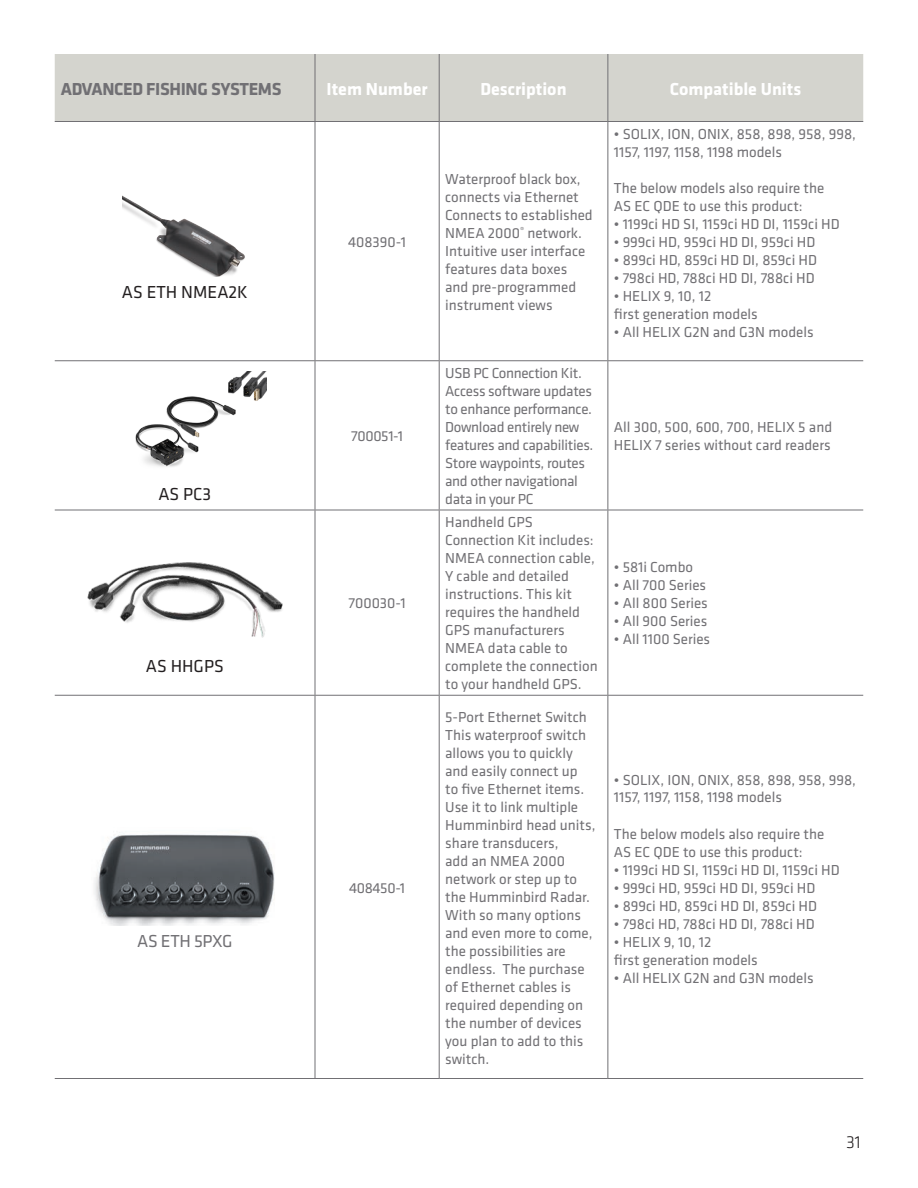
<style>
.page{position:relative;width:918px;height:1188px;background:#fff}
.page>*{position:absolute;margin:0;border:0;box-sizing:border-box;transform-origin:0 0}
.t1{font:700 18px "Klavika";color:#fff}
.t2{font:18px "Klavika";color:#231f20}
.t3{font:700 18px "Klavika";letter-spacing:-.02em;color:#717074}
.t4{font:18px "Klavika";letter-spacing:-.02em;color:#717074}
.t5{font:300 18px "Klavika";color:#231f20}
.t6{font:15px/18px "Klavika";color:#717074}
.t7{font:15px/18px "Klavika";letter-spacing:-.02em;color:#717074}
</style>
<div class="page">
<div style="left:55px;top:54px;width:808px;height:67px;background:#d4d4ce"></div>
<svg style="left:55px;top:122px;width:260px;height:573px"></svg>
<div style="left:55px;top:361px;width:260px;height:149px;background:#fff"></div>
<hr style="left:315px;top:54px;width:1px;height:67px;background:#717074">
<hr style="left:439px;top:54px;width:1px;height:67px;background:#717074">
<hr style="left:608px;top:54px;width:1px;height:67px;background:#717074">
<hr style="left:55px;top:121px;width:260px;height:1px;background:#717074">
<hr style="left:315px;top:122px;width:1px;height:238px;background:#717074">
<hr style="left:315px;top:121px;width:124px;height:1px;background:#717074">
<hr style="left:439px;top:121px;width:169px;height:1px;background:#717074">
<hr style="left:439px;top:122px;width:1px;height:238px;background:#717074">
<hr style="left:608px;top:122px;width:1px;height:238px;background:#717074">
<hr style="left:608px;top:121px;width:255px;height:1px;background:#717074">
<hr style="left:55px;top:360px;width:260px;height:1px;background:#717074">
<hr style="left:315px;top:361px;width:1px;height:149px;background:#717074">
<hr style="left:315px;top:360px;width:124px;height:1px;background:#717074">
<hr style="left:439px;top:360px;width:169px;height:1px;background:#717074">
<hr style="left:439px;top:361px;width:1px;height:149px;background:#717074">
<hr style="left:608px;top:361px;width:1px;height:149px;background:#717074">
<hr style="left:608px;top:360px;width:255px;height:1px;background:#717074">
<hr style="left:55px;top:510px;width:260px;height:1px;background:#717074">
<hr style="left:315px;top:510px;width:1px;height:185px;background:#717074">
<hr style="left:315px;top:510px;width:124px;height:1px;background:#717074">
<hr style="left:439px;top:510px;width:169px;height:1px;background:#717074">
<hr style="left:439px;top:510px;width:1px;height:185px;background:#717074">
<hr style="left:608px;top:510px;width:1px;height:185px;background:#717074">
<hr style="left:608px;top:510px;width:255px;height:1px;background:#717074">
<hr style="left:55px;top:695px;width:260px;height:1px;background:#717074">
<hr style="left:315px;top:696px;width:1px;height:382px;background:#717074">
<hr style="left:315px;top:695px;width:124px;height:1px;background:#717074">
<hr style="left:439px;top:695px;width:169px;height:1px;background:#717074">
<hr style="left:439px;top:696px;width:1px;height:382px;background:#717074">
<hr style="left:608px;top:696px;width:1px;height:382px;background:#717074">
<hr style="left:608px;top:695px;width:255px;height:1px;background:#717074">
<hr style="left:55px;top:1078px;width:260px;height:1px;background:#717074">
<hr style="left:315px;top:1078px;width:124px;height:1px;background:#717074">
<hr style="left:439px;top:1078px;width:169px;height:1px;background:#717074">
<hr style="left:608px;top:1078px;width:255px;height:1px;background:#717074">
<img style="left:123px;top:184px;width:124px;height:92px">
<img style="left:135px;top:371px;width:132px;height:96px">
<img style="left:80px;top:533px;width:210px;height:117px">
<img style="left:94px;top:834px;width:181px;height:92px">
<p class="t3" style="left:61px;top:76px;width:222px">ADVANCED FISHING SYSTEMS</p>
<p class="t1" style="left:327px;top:76px;width:103px">Item Number</p>
<p class="t1" style="left:480px;top:76px;width:88px">Description</p>
<p class="t1" style="left:670px;top:76px;width:133px">Compatible Units</p>
<p class="t2" style="left:122px;top:280px;width:127px">AS ETH NMEA2K</p>
<p class="t2" style="left:158px;top:482px;width:54px">AS PC3</p>
<p class="t2" style="left:146px;top:654px;width:79px">AS HHGPS</p>
<p class="t4" style="left:137px;top:929px;width:97px">AS ETH 5PXG</p>
<p class="t6" style="left:348px;top:232px;width:59px">408390-1</p>
<p class="t6" style="left:351px;top:427px;width:53px">700051-1</p>
<p class="t6" style="left:349px;top:594px;width:58px">700030-1</p>
<p class="t6" style="left:349px;top:878px;width:58px">408450-1</p>
<p class="t6" style="left:445px;top:169px;width:137px">Waterproof black box, connects via Ethernet</p>
<p class="t6" style="left:445px;top:205px;width:149px">Connects to established<br>NMEA 2000<sup>®</sup> network.<br>Intuitive user interface features data boxes and pre-programmed instrument views</p>
<p class="t7" style="left:445px;top:364px;width:150px">USB PC Connection Kit.<br>Access software updates to enhance performance.<br>Download entirely new features and capabilities.<br>Store waypoints, routes and other navigational data in your PC</p>
<p class="t6" style="left:445px;top:513px;width:154px">Handheld GPS<br>Connection Kit includes:<br>NMEA connection cable,<br>Y cable and detailed instructions. This kit requires the handheld<br>GPS manufacturers<br>NMEA data cable to complete the connection to your handheld GPS.</p>
<p class="t6" style="left:445px;top:707px;width:143px">5-Port Ethernet Switch</p>
<p class="t6" style="left:445px;top:725px;width:152px">This waterproof switch allows you to quickly and easily connect up<br>to five Ethernet items.<br>Use it to link multiple<br>Humminbird head units, share transducers,<br>add an NMEA 2000 network or step up to the Humminbird Radar.<br>With so many options and even more to come, the possibilities are endless. The purchase of Ethernet cables is required depending on the number of devices you plan to add to this switch.</p>
<p class="t6" style="left:614px;top:124px;width:244px">• SOLIX, ION, ONIX, 858, 898, 958, 998,</p>
<p class="t6" style="left:614px;top:142px;width:170px">1157, 1197, 1158, 1198 models</p>
<p class="t6" style="left:614px;top:178px;width:212px">The below models also require the</p>
<p class="t6" style="left:614px;top:196px;width:190px">AS EC QDE to use this product:</p>
<p class="t6" style="left:614px;top:214px;width:227px">• 1199ci HD SI, 1159ci HD DI, 1159ci HD</p>
<p class="t6" style="left:614px;top:232px;width:203px">• 999ci HD, 959ci HD DI, 959ci HD</p>
<p class="t6" style="left:614px;top:250px;width:205px">• 899ci HD, 859ci HD DI, 859ci HD</p>
<p class="t6" style="left:614px;top:268px;width:202px">• 798ci HD, 788ci HD DI, 788ci HD</p>
<p class="t6" style="left:614px;top:286px;width:99px">• HELIX 9, 10, 12</p>
<p class="t6" style="left:614px;top:304px;width:145px">first generation models</p>
<p class="t6" style="left:614px;top:322px;width:201px">• All HELIX G2N and G3N models</p>
<p class="t6" style="left:614px;top:418px;width:220px">All 300, 500, 600, 700, HELIX 5 and<br>HELIX 7 series without card readers</p>
<p class="t6" style="left:614px;top:558px;width:81px">• 581i Combo</p>
<p class="t6" style="left:614px;top:576px;width:94px">• All 700 Series</p>
<p class="t6" style="left:614px;top:594px;width:95px">• All 800 Series</p>
<p class="t6" style="left:614px;top:612px;width:95px">• All 900 Series</p>
<p class="t6" style="left:614px;top:630px;width:98px">• All 1100 Series</p>
<p class="t6" style="left:614px;top:770px;width:244px">• SOLIX, ION, ONIX, 858, 898, 958, 998,</p>
<p class="t6" style="left:614px;top:788px;width:170px">1157, 1197, 1158, 1198 models</p>
<p class="t6" style="left:614px;top:824px;width:212px">The below models also require the</p>
<p class="t6" style="left:614px;top:842px;width:190px">AS EC QDE to use this product:</p>
<p class="t6" style="left:614px;top:860px;width:227px">• 1199ci HD SI, 1159ci HD DI, 1159ci HD</p>
<p class="t6" style="left:614px;top:878px;width:203px">• 999ci HD, 959ci HD DI, 959ci HD</p>
<p class="t6" style="left:614px;top:896px;width:205px">• 899ci HD, 859ci HD DI, 859ci HD</p>
<p class="t6" style="left:614px;top:914px;width:202px">• 798ci HD, 788ci HD DI, 788ci HD</p>
<p class="t6" style="left:614px;top:932px;width:99px">• HELIX 9, 10, 12</p>
<p class="t6" style="left:614px;top:950px;width:145px">first generation models</p>
<p class="t6" style="left:614px;top:968px;width:201px">• All HELIX G2N and G3N models</p>
<p class="t5" style="left:846px;top:1131px;width:16px">31</p>
</div>
